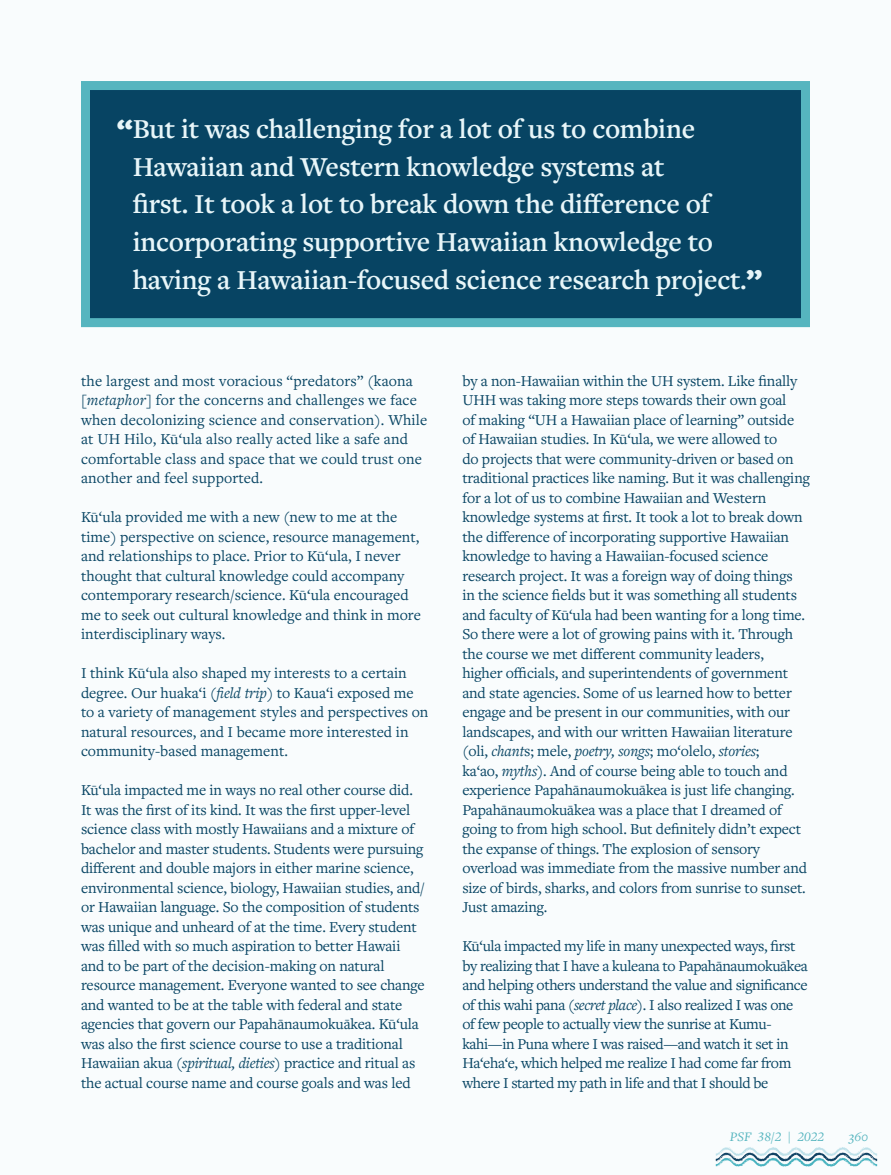
<style>
.page{position:relative;width:891px;height:1175px;background:#fff}
.page>*{position:absolute;margin:0;border:0;box-sizing:border-box;transform-origin:0 0}
.t1{font:600 28.5px/37.5px "Freight Text Pro";letter-spacing:-.01em;color:#e8f6f9}
.t2{font:15.75px/19.5px "Freight Text Pro";letter-spacing:-.01em;color:#074463}
.t3{font:15.75px/19.5px "Freight Text Pro";letter-spacing:.01em;color:#074463}
.t4{font:italic 13.5px "Freight Text Pro";color:#56b5bf}
.s1{font-family:"Freight Sans Cnd Pro";font-weight:900}
.s2{font-style:italic}
</style>
<div class="page">
<div style="left:0;top:0;width:891px;height:1174px;background:#f9fcfd"></div>
<img style="left:801px;top:1147px;width:77px;height:20px">
<img style="left:715px;top:1147px;width:86px;height:20px">
<div style="left:86px;top:86px;width:720px;height:236px;background:#074463"></div>
<div style="left:81px;top:81px;width:729px;height:246px;border:9px solid #56b5bf"></div>
<p class="t1" style="left:133px;top:109px;width:631px;text-indent:-16px"><span class="s1">“</span>But it was challenging for a lot of us to combine Hawaiian and Western knowledge systems at<br>first. It took a lot to break down the difference of incorporating supportive Hawaiian knowledge to having a Hawaiian-focused science research project.<span class="s1">”</span></p>
<p class="t3" style="left:81px;top:370px;width:348px">the largest and most voracious “predators” (kaona [<span class="s2">metaphor</span>] for the concerns and challenges we face when decolonizing science and conservation). While at UH Hilo, Kū‘ula also really acted like a safe and comfortable class and space that we could trust one another and feel supported.</p>
<p class="t2" style="left:81px;top:507px;width:341px">Kū‘ula provided me with a new (new to me at the time) perspective on science, resource management, and relationships to place. Prior to Kū‘ula, I never thought that cultural knowledge could accompany contemporary research/science. Kū‘ula encouraged me to seek out cultural knowledge and think in more interdisciplinary ways.</p>
<p class="t2" style="left:81px;top:663px;width:349px">I think Kū‘ula also shaped my interests to a certain degree. Our huaka‘i (<span class="s2">field trip</span>) to Kaua‘i exposed me to a variety of management styles and perspectives on natural resources, and I became more interested in community-based management.</p>
<p class="t2" style="left:81px;top:780px;width:345px">Kū‘ula impacted me in ways no real other course did.<br>It was the first of its kind. It was the first upper-level science class with mostly Hawaiians and a mixture of bachelor and master students. Students were pursuing different and double majors in either marine science, environmental science, biology, Hawaiian studies, and/ or Hawaiian language. So the composition of students was unique and unheard of at the time. Every student was filled with so much aspiration to better Hawaii and to be part of the decision-making on natural resource management. Everyone wanted to see change and wanted to be at the table with federal and state agencies that govern our Papahānaumokuākea. Kū‘ula was also the first science course to use a traditional Hawaiian akua (<span class="s2">spiritual, dieties</span>) practice and ritual as the actual course name and course goals and was led</p>
<p class="t2" style="left:462px;top:370px;width:349px">by a non-Hawaiian within the UH system. Like finally UHH was taking more steps towards their own goal<br>of making “UH a Hawaiian place of learning” outside of Hawaiian studies. In Kū‘ula, we were allowed to<br>do projects that were community-driven or based on traditional practices like naming. But it was challenging for a lot of us to combine Hawaiian and Western knowledge systems at first. It took a lot to break down the difference of incorporating supportive Hawaiian knowledge to having a Hawaiian-focused science research project. It was a foreign way of doing things<br>in the science fields but it was something all students and faculty of Kū‘ula had been wanting for a long time.<br>So there were a lot of growing pains with it. Through the course we met different community leaders,<br>higher officials, and superintendents of government and state agencies. Some of us learned how to better engage and be present in our communities, with our landscapes, and with our written Hawaiian literature (oli, <span class="s2">chant</span>s; mele, <span class="s2">poetry, songs</span>; mo‘olelo, <span class="s2">stories</span>;<br>ka‘ao, <span class="s2">myths</span>). And of course being able to touch and experience Papahānaumokuākea is just life changing.<br>Papahānaumokuākea was a place that I dreamed of going to from high school. But definitely didn’t expect the expanse of things. The explosion of sensory overload was immediate from the massive number and size of birds, sharks, and colors from sunrise to sunset.<br>Just amazing.</p>
<p class="t2" style="left:462px;top:936px;width:347px">Kū‘ula impacted my life in many unexpected ways, first by realizing that I have a kuleana to Papahānaumokuākea and helping others understand the value and significance of this wahi pana (<span class="s2">secret place</span>). I also realized I was one of few people to actually view the sunrise at Kumu&shy;kahi—in Puna where I was raised—and watch it set in Ha‘eha‘e, which helped me realize I had come far from where I started my path in life and that I should be</p>
<p class="t4" style="left:730px;top:1128px;width:96px">PSF 38/2 | 2022</p>
<p class="t4" style="left:849px;top:1128px;width:21px">360</p>
</div>
